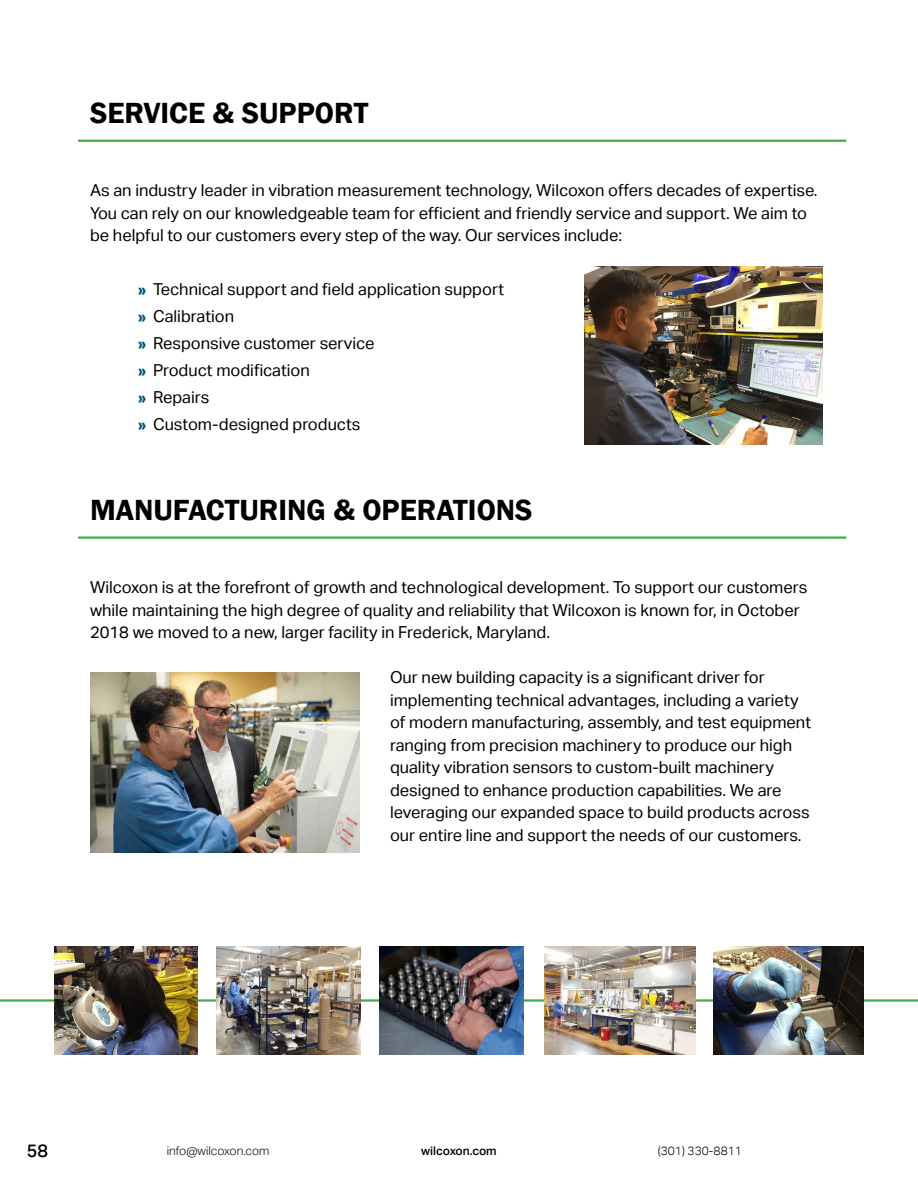
<style>
.page{position:relative;width:918px;height:1188px;background:#fff}
.page>*{position:absolute;margin:0;border:0;box-sizing:border-box;transform-origin:0 0}
.t1{font:600 30px "Franklin Gothic";color:#000}
.t2{font:500 18px "Aktiv Grotesk";color:#000}
.t3{font:16.5px/22.5px "Aktiv Grotesk";color:#000}
.t4{font:300 12px "Aktiv Grotesk";color:#000}
.t5{font:500 12px "Aktiv Grotesk";color:#000}
.s1{font-weight:700;font-size:15px;color:#005079}
</style>
<div class="page">
<hr style="left:0;top:999px;width:918px;height:3px;background:#41ad49">
<hr style="left:78px;top:140px;width:768px;height:2px;background:#41ad49">
<img style="left:90px;top:672px;width:270px;height:180px">
<img style="left:545px;top:946px;width:150px;height:108px">
<img style="left:54px;top:947px;width:144px;height:107px">
<img style="left:216px;top:946px;width:144px;height:108px">
<img style="left:585px;top:266px;width:238px;height:179px">
<img style="left:713px;top:946px;width:151px;height:108px">
<img style="left:380px;top:947px;width:143px;height:107px">
<hr style="left:78px;top:536px;width:768px;height:3px;background:#41ad49">
<h1 class="t1" style="left:90px;top:95px;width:280px">SERVICE &amp; SUPPORT</h1>
<p class="t3" style="left:90px;top:179px;width:729px">As an industry leader in vibration measurement technology, Wilcoxon offers decades of expertise.<br>You can rely on our knowledgeable team for efficient and friendly service and support. We aim to be helpful to our customers every step of the way. Our services include:</p>
<p class="t3" style="left:138px;top:276px;width:368px;line-height:27px"><span class="s1">»</span> Technical support and field application support <span class="s1">»</span> Calibration<br><span class="s1">»</span> Responsive customer service<br><span class="s1">»</span> Product modification<br><span class="s1">»</span> Repairs<br><span class="s1">»</span> Custom-designed products</p>
<h1 class="t1" style="left:90px;top:491px;width:444px">MANUFACTURING &amp; OPERATIONS</h1>
<p class="t3" style="left:90px;top:576px;width:719px">Wilcoxon is at the forefront of growth and technological development. To support our customers while maintaining the high degree of quality and reliability that Wilcoxon is known for, in October<br>2018 we moved to a new, larger facility in Frederick, Maryland.</p>
<p class="t3" style="left:390px;top:666px;width:423px">Our new building capacity is a significant driver for implementing technical advantages, including a variety of modern manufacturing, assembly, and test equipment ranging from precision machinery to produce our high quality vibration sensors to custom-built machinery designed to enhance production capabilities. We are leveraging our expanded space to build products across our entire line and support the needs of our customers.</p>
<p class="t2" style="left:27px;top:1141px;width:23px">58</p>
<p class="t4" style="left:167px;top:1144px;width:104px">info@wilcoxon.com</p>
<p class="t5" style="left:421px;top:1144px;width:77px">wilcoxon.com</p>
<p class="t4" style="left:658px;top:1144px;width:86px">(301) 330-8811</p>
</div>
